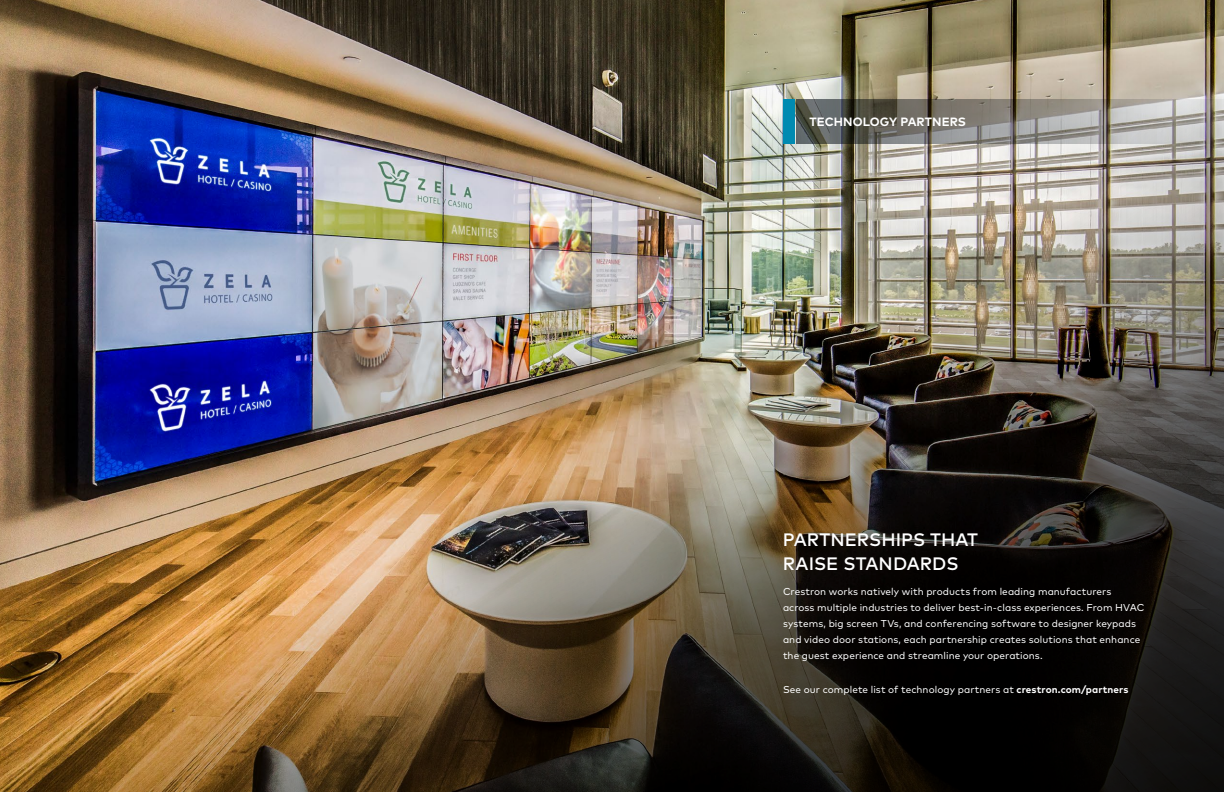
<style>
.page{position:relative;width:1224px;height:792px;background:#fff}
.page>*{position:absolute;margin:0;border:0;box-sizing:border-box;transform-origin:0 0}
.t1{font:500 18px/24px "Mark Pro";color:#fff}
.t2{font:700 12px "Mark Pro";letter-spacing:.005em;color:#fff}
.t3{font:10px/16px "Mark Pro";letter-spacing:.005em;color:#fff}
.s1{font-weight:700}
</style>
<div class="page">
<img style="left:0;top:0;width:1224px;height:264px">
<img style="left:188px;top:49px;width:1036px;height:215px">
<img style="left:0;top:264px;width:1224px;height:528px">
<svg style="left:796px;top:99px;width:428px;height:45px"></svg>
<div style="left:783px;top:99px;width:12px;height:45px;background:#008ab1"></div>
<p class="t2" style="left:809px;top:113px;width:158px">TECHNOLOGY PARTNERS</p>
<h1 class="t1" style="left:783px;top:526px;width:197px">PARTNERSHIPS THAT<br>RAISE STANDARDS</h1>
<p class="t3" style="left:783px;top:583px;width:363px">Crestron works natively with products from leading manufacturers across multiple industries to deliver best-in-class experiences. From HVAC systems, big screen TVs, and conferencing software to designer keypads and video door stations, each partnership creates solutions that enhance the guest experience and streamline your operations.</p>
<p class="t3" style="left:783px;top:681px;width:347px">See our complete list of technology partners at <span class="s1">crestron.com/partners</span></p>
</div>
